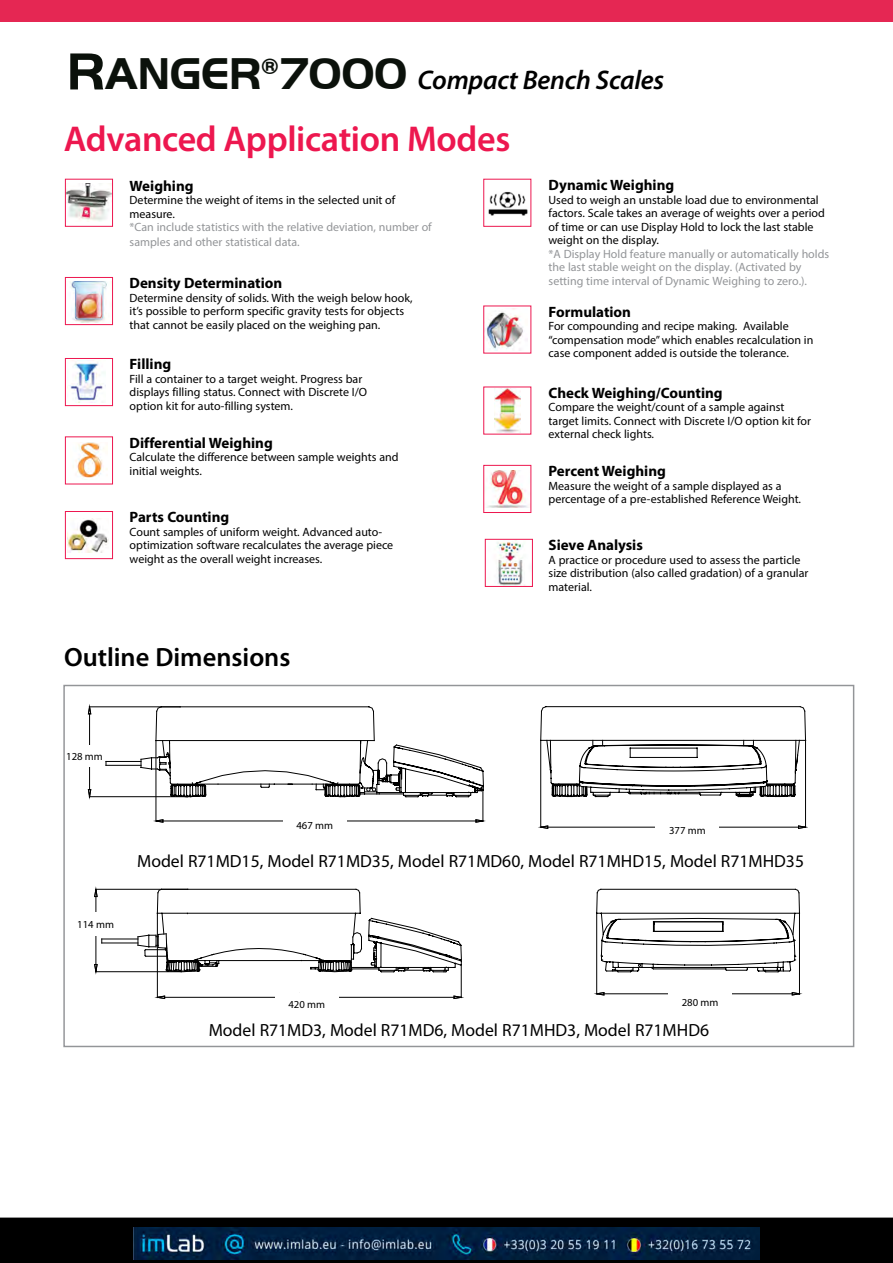
<style>
.page{position:relative;width:893px;height:1263px;background:#fff}
.page>*{position:absolute;margin:0;border:0;box-sizing:border-box;transform-origin:0 0}
.t1{font:600 36px "Myriad Pro";letter-spacing:-.01em;color:#ed174f}
.t2{font:italic 600 27px "Myriad Pro";letter-spacing:-.01em;color:#000}
.t3{font:600 26.4px "Myriad Pro";color:#000}
.t4{font:17.7px "Myriad Pro";color:#000}
.t5{font:700 15px "Myriad Pro";color:#000}
.t6{font:12px/13.5px "Myriad Pro";color:#000}
.t7{font:12px/15px "Myriad Pro";color:#939598}
.t8{font:10.65px "Myriad Pro";color:#000}
.s1{font-family:"Handel Got D";font-weight:700;font-style:normal;font-size:54px;color:#0b110b}
.s2{font-family:"Handel Got D";font-weight:700;font-style:normal;font-size:45.9px;color:#0b110b}
</style>
<div class="page">
<img style="left:497px;top:542px;width:26px;height:43px">
<div style="left:485px;top:539px;width:48px;height:48px;border:1px solid #ed174f"></div>
<svg style="left:87px;top:706px;width:287px;height:34px"></svg>
<svg style="left:155px;top:710px;width:220px;height:30px"></svg>
<svg style="left:540px;top:706px;width:266px;height:34px"></svg>
<svg style="left:87px;top:740px;width:721px;height:89px"></svg>
<div style="left:283px;top:812px;width:63px;height:25px;background:#fff"></div>
<div style="left:656px;top:818px;width:63px;height:25px;background:#fff"></div>
<svg style="left:708px;top:942px;width:95px;height:54px"></svg>
<svg style="left:94px;top:942px;width:614px;height:57px"></svg>
<svg style="left:94px;top:886px;width:706px;height:56px"></svg>
<div style="left:275px;top:993px;width:63px;height:21px;background:#fff"></div>
<div style="left:668px;top:989px;width:64px;height:25px;background:#fff"></div>
<div style="left:66px;top:745px;width:37px;height:22px;background:#fff"></div>
<div style="left:73px;top:912px;width:45px;height:23px;background:#fff"></div>
<img style="left:67px;top:184px;width:44px;height:38px">
<div style="left:65px;top:179px;width:48px;height:48px;border:1px solid #ed174f"></div>
<img style="left:487px;top:470px;width:41px;height:38px">
<div style="left:483px;top:465px;width:48px;height:48px;border:1px solid #ed174f"></div>
<img style="left:73px;top:443px;width:34px;height:35px">
<div style="left:65px;top:437px;width:48px;height:47px;border:1px solid #ed174f"></div>
<img style="left:68px;top:518px;width:41px;height:34px">
<div style="left:65px;top:511px;width:48px;height:48px;border:1px solid #ed174f"></div>
<img style="left:494px;top:389px;width:27px;height:43px">
<img style="left:67px;top:362px;width:39px;height:40px">
<div style="left:65px;top:358px;width:48px;height:48px;border:1px solid #ed174f"></div>
<img style="left:486px;top:308px;width:41px;height:43px">
<img style="left:69px;top:281px;width:38px;height:42px">
<div style="left:65px;top:277px;width:48px;height:48px;border:1px solid #ed174f"></div>
<img style="left:488px;top:192px;width:40px;height:24px">
<div style="left:0;top:0;width:893px;height:21px;background:#e52753"></div>
<svg style="left:0;top:1217px;width:893px;height:46px;background:#060708"></svg>
<img style="left:134px;top:1228px;width:625px;height:32px">
<h2 class="t2" style="left:67px;top:63px;width:599px"><span class="s1">R</span><span class="s2">ANGER</span><sup>®</sup><span class="s2">7000</span> Compact Bench Scales</h2>
<h1 class="t1" style="left:64px;top:116px;width:448px">Advanced Application Modes</h1>
<p class="t5" style="left:130px;top:176px;width:65px">Weighing</p>
<p class="t6" style="left:130px;top:193px;width:267px">Determine the weight of items in the selected unit of measure.</p>
<p class="t7" style="left:130px;top:220px;width:304px">*Can include statistics with the relative deviation, number of samples and other statistical data.</p>
<p class="t5" style="left:549px;top:175px;width:127px">Dynamic Weighing</p>
<p class="t6" style="left:549px;top:193px;width:278px">Used to weigh an unstable load due to environmental factors. Scale takes an average of weights over a period of time or can use Display Hold to lock the last stable weight on the display.</p>
<p class="t7" style="left:549px;top:247px;width:282px;line-height:13.5px">*A Display Hold feature manually or automatically holds the last stable weight on the display. (Activated by</p>
<p class="t5" style="left:130px;top:274px;width:154px">Density Determination</p>
<p class="t7" style="left:549px;top:273px;width:260px">setting time interval of Dynamic Weighing to zero.).</p>
<p class="t6" style="left:130px;top:291px;width:285px">Determine density of solids. With the weigh below hook, it’s possible to perform specific gravity tests for objects that cannot be easily placed on the weighing pan.</p>
<p class="t5" style="left:549px;top:302px;width:84px">Formulation</p>
<p class="t6" style="left:549px;top:319px;width:266px">For compounding and recipe making. Available “compensation mode” which enables recalculation in case component added is outside the tolerance.</p>
<p class="t5" style="left:130px;top:355px;width:43px">Filling</p>
<p class="t6" style="left:130px;top:372px;width:239px">Fill a container to a target weight. Progress bar displays filling status. Connect with Discrete I/O option kit for auto-filling system.</p>
<p class="t5" style="left:549px;top:383px;width:176px">Check Weighing/Counting</p>
<p class="t6" style="left:549px;top:400px;width:264px">Compare the weight/count of a sample against target limits. Connect with Discrete I/O option kit for external check lights.</p>
<p class="t5" style="left:130px;top:433px;width:145px">Differential Weighing</p>
<p class="t6" style="left:130px;top:450px;width:270px">Calculate the difference between sample weights and initial weights.</p>
<p class="t5" style="left:130px;top:508px;width:101px">Parts Counting</p>
<p class="t6" style="left:130px;top:525px;width:265px">Count samples of uniform weight. Advanced auto&shy;optimization software recalculates the average piece weight as the overall weight increases.</p>
<p class="t5" style="left:549px;top:461px;width:119px">Percent Weighing</p>
<p class="t6" style="left:549px;top:479px;width:254px">Measure the weight of a sample displayed as a percentage of a pre-established Reference Weight.</p>
<p class="t5" style="left:549px;top:535px;width:96px">Sieve Analysis</p>
<p class="t6" style="left:549px;top:553px;width:261px">A practice or procedure used to assess the particle size distribution (also called gradation) of a granular material.</p>
<h3 class="t3" style="left:64px;top:640px;width:228px">Outline Dimensions</h3>
<p class="t8" style="left:66px;top:750px;width:38px">128 mm</p>
<p class="t8" style="left:77px;top:917px;width:38px">114 mm</p>
<p class="t8" style="left:296px;top:818px;width:38px">467 mm</p>
<p class="t8" style="left:669px;top:824px;width:38px">377 mm</p>
<h3 class="t4" style="left:137px;top:850px;width:668px">Model R71MD15, Model R71MD35, Model R71MD60, Model R71MHD15, Model R71MHD35</h3>
<p class="t8" style="left:288px;top:997px;width:38px">420 mm</p>
<p class="t8" style="left:682px;top:995px;width:38px">280 mm</p>
<h3 class="t4" style="left:209px;top:1019px;width:502px">Model R71MD3, Model R71MD6, Model R71MHD3, Model R71MHD6</h3>
</div>
